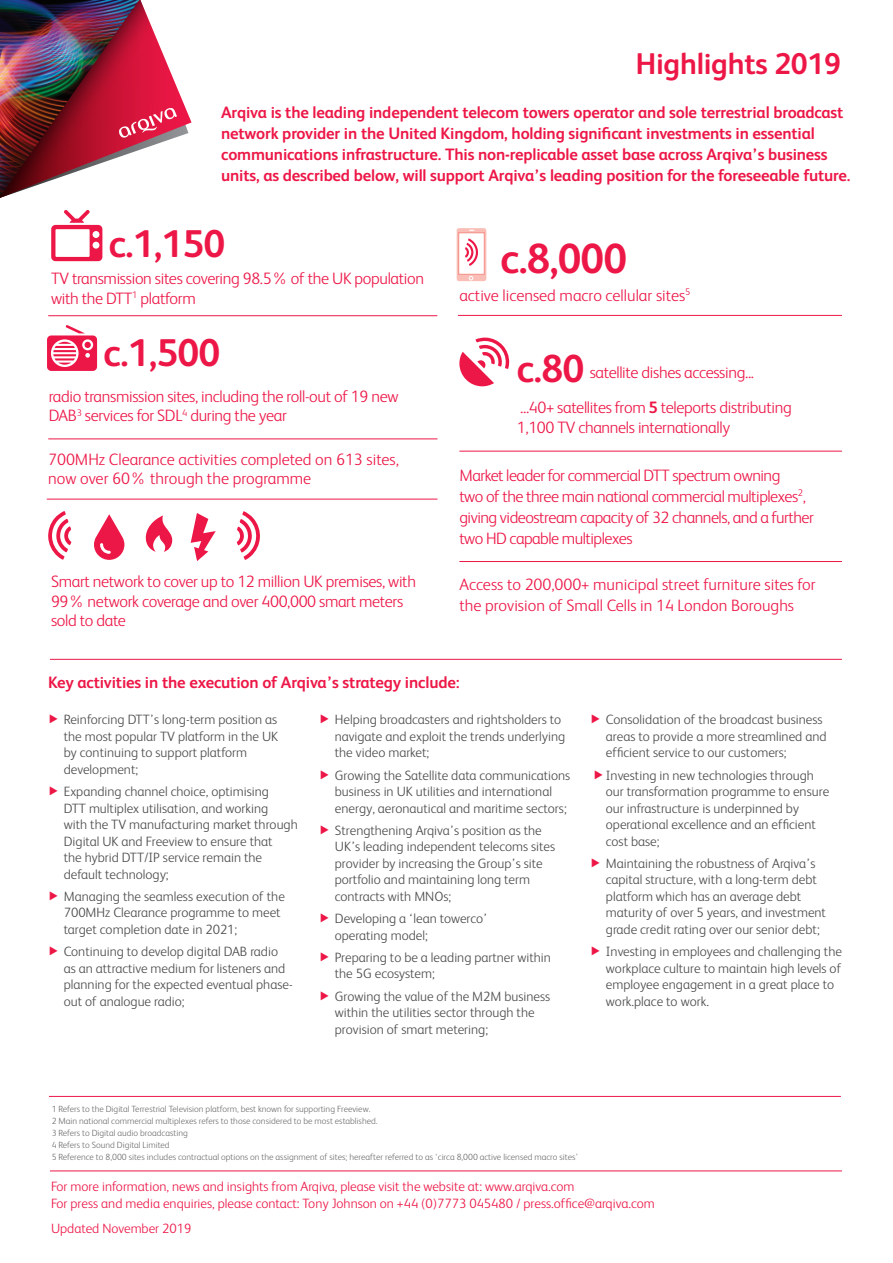
<style>
.page{position:relative;width:893px;height:1263px;background:#fff}
.page>*{position:absolute;margin:0;border:0;box-sizing:border-box;transform-origin:0 0}
.t1{font:700 42.15px "FS Albert";color:#ed1747}
.t2{font:700 39px "FS Albert";color:#ed1747}
.t3{font:700 38.7px "FS Albert";letter-spacing:-.02em;color:#ed1747}
.Photo_quote{font:700 30px "FS Albert";letter-spacing:-.01em;color:#ed1747}
.t4{font:300 16.5px/19.5px "FS Albert";letter-spacing:-.02em;color:#ed1747}
.Photo_quote-2{font:700 16.5px/21px "FS Albert";letter-spacing:-.01em;color:#ed1747}
.t5{font:300 16.5px/19.5px "FS Albert";color:#ed1747}
.body_copy{font:300 13.5px/16.5px "FS Albert";color:#4b4c4d}
.Bullets_small{font:300 13.5px/16.5px "FS Albert";color:#ed1747}
.t6{font:300 9px/12px "FS Albert";color:#4b4c4d}
.s1{font-weight:700}
</style>
<div class="page">
<img style="left:0;top:0;width:192px;height:198px">
<svg style="left:51px;top:210px;width:51px;height:51px"></svg>
<hr style="left:48px;top:315px;width:389px;height:1px;background:#ed1747">
<hr style="left:48px;top:438px;width:389px;height:1px;background:#ed1747">
<hr style="left:458px;top:315px;width:384px;height:1px;background:#ed1747">
<svg style="left:459px;top:337px;width:50px;height:49px"></svg>
<div style="left:456px;top:228px;width:31px;height:54px;background:#fabeb6;border-radius:3px"></div>
<div style="left:455px;top:227px;width:32px;height:55px;border:1px solid #fff;border-radius:3px"></div>
<svg style="left:458px;top:230px;width:27px;height:50px"></svg>
<svg style="left:94px;top:514px;width:30px;height:46px"></svg>
<svg style="left:191px;top:513px;width:25px;height:48px"></svg>
<svg style="left:146px;top:515px;width:26px;height:37px"></svg>
<svg style="left:237px;top:511px;width:23px;height:49px"></svg>
<svg style="left:48px;top:511px;width:24px;height:49px"></svg>
<hr style="left:459px;top:451px;width:383px;height:1px;background:#ed1747">
<hr style="left:47px;top:499px;width:390px;height:1px;background:#ed1747">
<svg style="left:47px;top:325px;width:50px;height:46px"></svg>
<hr style="left:50px;top:659px;width:792px;height:1px;background:#ed1747">
<hr style="left:459px;top:561px;width:383px;height:1px;background:#ed1747">
<hr style="left:49px;top:1096px;width:792px;height:1px;background:#ed1747">
<hr style="left:50px;top:1170px;width:792px;height:1px;background:#ed1747">
<p class="Photo_quote" style="left:636px;top:43px;width:207px">Highlights 2019</p>
<p class="Photo_quote-2" style="left:221px;top:101px;width:631px">Arqiva is the leading independent telecom towers operator and sole terrestrial broadcast network provider in the United Kingdom, holding significant investments in essential communications infrastructure. This non-replicable asset base across Arqiva’s business units, as described below, will support Arqiva’s leading position for the foreseeable future.</p>
<p class="t3" style="left:109px;top:217px;width:118px">c.1,150</p>
<p class="t4" style="left:51px;top:268px;width:375px">TV transmission sites covering 98.5% of the UK population with the DTT<sup>1</sup> platform</p>
<p class="t3" style="left:104px;top:327px;width:118px">c.1,500</p>
<p class="t4" style="left:49px;top:386px;width:351px">radio transmission sites, including the roll-out of 19 new<br>DAB<sup>3</sup> services for SDL<sup>4</sup> during the year</p>
<p class="t5" style="left:48px;top:449px;width:352px">700MHz Clearance activities completed on 613 sites, now over 60% through the programme</p>
<p class="t1" style="left:500px;top:230px;width:128px">c.8,000</p>
<p class="t5" style="left:459px;top:285px;width:233px">active licensed macro cellular sites<sup>5</sup></p>
<p class="t2" style="left:517px;top:342px;width:69px">c.80</p>
<p class="t4" style="left:590px;top:361px;width:166px">satellite dishes accessing...</p>
<p class="t4" style="left:517px;top:397px;width:276px">...40+ satellites from <span class="s1">5</span> teleports distributing<br>1,100 TV channels internationally</p>
<p class="t4" style="left:459px;top:464px;width:356px;line-height:21px">Market leader for commercial DTT spectrum owning<br>two of the three main national commercial multiplexes<sup>2</sup>, giving videostream capacity of 32 channels, and a further two HD capable multiplexes</p>
<p class="t4" style="left:51px;top:571px;width:366px">Smart network to cover up to 12 million UK premises, with<br>99% network coverage and over 400,000 smart meters sold to date</p>
<p class="t5" style="left:459px;top:573px;width:358px;line-height:21px">Access to 200,000+ municipal street furniture sites for the provision of Small Cells in 14 London Boroughs</p>
<p class="Photo_quote-2" style="left:48px;top:671px;width:413px">Key activities in the execution of Arqiva’s strategy include:</p>
<p class="body_copy" style="left:64px;top:711px;width:216px">Reinforcing DTT’s long-term position as the most popular TV platform in the UK by continuing to support platform development;</p>
<p class="body_copy" style="left:64px;top:782px;width:235px">Expanding channel choice, optimising<br>DTT multiplex utilisation, and working<br>with the TV manufacturing market through Digital UK and Freeview to ensure that<br>the hybrid DTT/IP service remain the default technology;</p>
<p class="body_copy" style="left:64px;top:887px;width:223px">Managing the seamless execution of the<br>700MHz Clearance programme to meet target completion date in 2021;</p>
<p class="body_copy" style="left:64px;top:942px;width:230px">Continuing to develop digital DAB radio as an attractive medium for listeners and planning for the expected eventual phase&shy;out of analogue radio;</p>
<p class="body_copy" style="left:335px;top:711px;width:232px">Helping broadcasters and rightsholders to navigate and exploit the trends underlying the video market;</p>
<p class="body_copy" style="left:335px;top:766px;width:237px">Growing the Satellite data communications business in UK utilities and international energy, aeronautical and maritime sectors;</p>
<p class="body_copy" style="left:335px;top:821px;width:222px">Strengthening Arqiva’s position as the UK’s leading independent telecoms sites provider by increasing the Group’s site portfolio and maintaining long term contracts with MNOs;</p>
<p class="body_copy" style="left:335px;top:909px;width:154px">Developing a ‘lean towerco’ operating model;</p>
<p class="body_copy" style="left:335px;top:948px;width:218px">Preparing to be a leading partner within the 5G ecosystem;</p>
<p class="body_copy" style="left:335px;top:987px;width:217px">Growing the value of the M2M business within the utilities sector through the provision of smart metering;</p>
<p class="t6" style="left:52px;top:1102px;width:528px">1 Refers to the Digital Terrestrial Television platform, best known for supporting Freeview.<br>2 Main national commercial multiplexes refers to those considered to be most established.<br>3 Refers to Digital audio broadcasting<br>4 Refers to Sound Digital Limited<br>5 Reference to 8,000 sites includes contractual options on the assignment of sites; hereafter referred to as ‘circa 8,000 active licensed macro sites’</p>
<p class="body_copy" style="left:606px;top:711px;width:222px">Consolidation of the broadcast business areas to provide a more streamlined and efficient service to our customers;</p>
<p class="body_copy" style="left:606px;top:766px;width:225px">Investing in new technologies through our transformation programme to ensure our infrastructure is underpinned by operational excellence and an efficient cost base;</p>
<p class="body_copy" style="left:606px;top:854px;width:222px">Maintaining the robustness of Arqiva’s capital structure, with a long-term debt platform which has an average debt maturity of over 5 years, and investment grade credit rating over our senior debt;</p>
<p class="body_copy" style="left:606px;top:942px;width:238px">Investing in employees and challenging the workplace culture to maintain high levels of employee engagement in a great place to work.place to work.</p>
<p class="Bullets_small" style="left:51px;top:1178px;width:605px">For more information, news and insights from Arqiva, please visit the website at: www.arqiva.com<br>For press and media enquiries, please contact: Tony Johnson on +44 (0)7773 045480 / press.office@arqiva.com</p>
<p class="Bullets_small" style="left:51px;top:1219px;width:142px">Updated November 2019</p>
</div>
